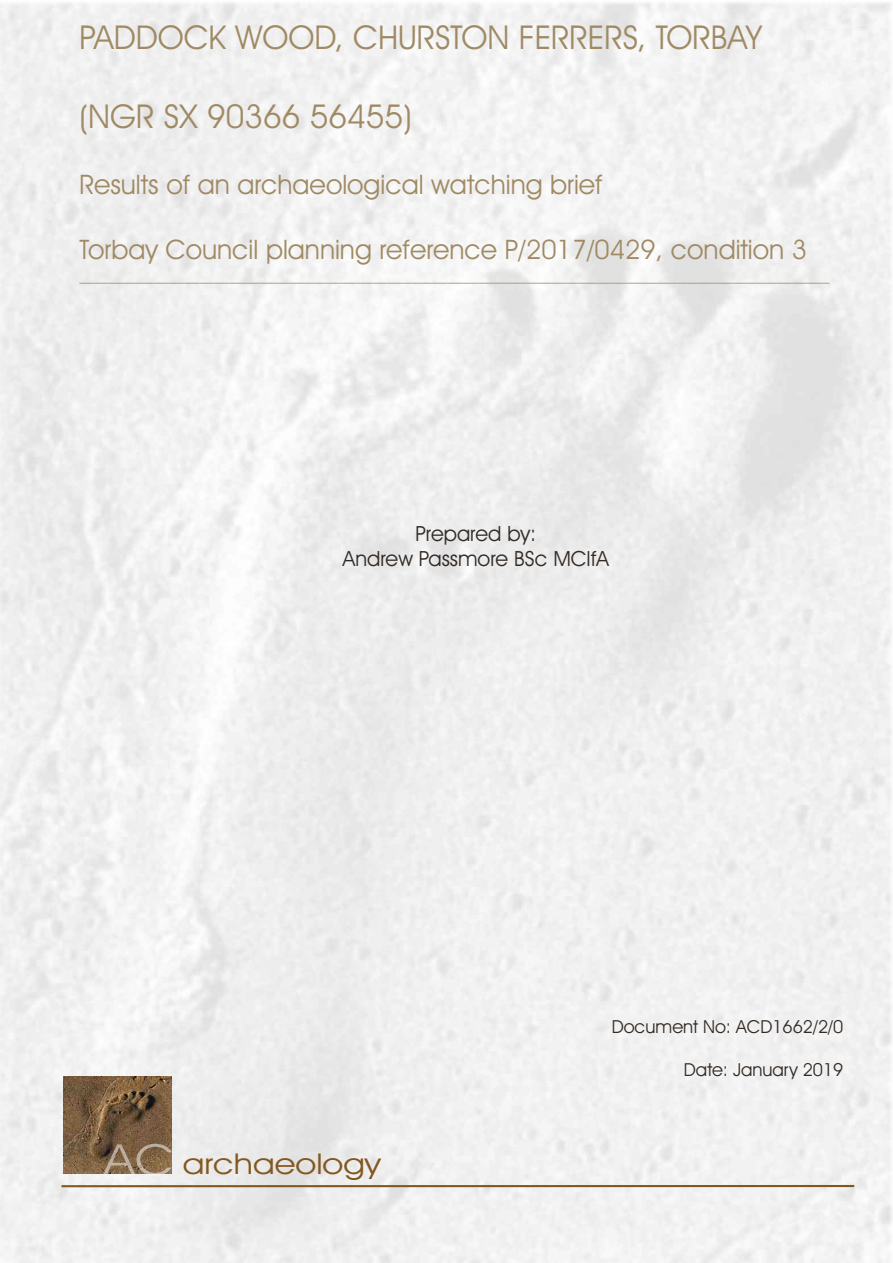
<style>
.page{position:relative;width:893px;height:1263px;background:#fff}
.page>*{position:absolute;margin:0;border:0;box-sizing:border-box;transform-origin:0 0}
.t1{font:33px "Avant Garde IT Cby BT";color:#9f8a64}
.t2{font:28.8px "Avant Garde IT Cby BT";color:#835820;scale:1.19 1}
.t3{font:27px "Avant Garde IT Cby BT";color:#9f8a64}
.t4{font:21px/25.2px "Avant Garde IT Cby BT";color:#322a24;text-align:center}
.t5{font:18px "Avant Garde IT Cby BT";color:#322a24}
.t6{font:15px "Avant Garde IT Cby BT";color:#9f8a64}
.s1{font-size:43.35px;color:rgb(255 255 255/.5)}
</style>
<div class="page">
<img style="left:0;top:2px;width:892px;height:1261px">
<img style="left:63px;top:1076px;width:109px;height:97px">
<hr style="left:61px;top:1185px;width:793px;height:2px;background:#835820">
<h1 class="t1" style="left:79px;top:24px;width:684px">PADDOCK WOOD, CHURSTON FERRERS, TORBAY</h1>
<h1 class="t1" style="left:79px;top:103px;width:334px">(NGR SX 90366 56455)</h1>
<h3 class="t3" style="left:79px;top:174px;width:525px">Results of an archaeological watching brief</h3>
<h3 class="t3" style="left:79px;top:239px;width:729px">Torbay Council planning reference P/2017/0429, condition 3</h3>
<p class="t6" style="left:79px;top:269px;width:752px">____________________________________________________________________________________________________</p>
<h3 class="t4" style="left:343px;top:523px;width:268px">Prepared by:<br>Andrew Passmore BSc MCIfA</h3>
<h2 class="t2" style="left:104px;top:1152px;width:234px"><span class="s1">AC</span> archaeology</h2>
<p class="t5" style="left:612px;top:1019px;width:233px">Document No: ACD1662/2/0</p>
<p class="t5" style="left:684px;top:1062px;width:161px">Date: January 2019</p>
</div>
